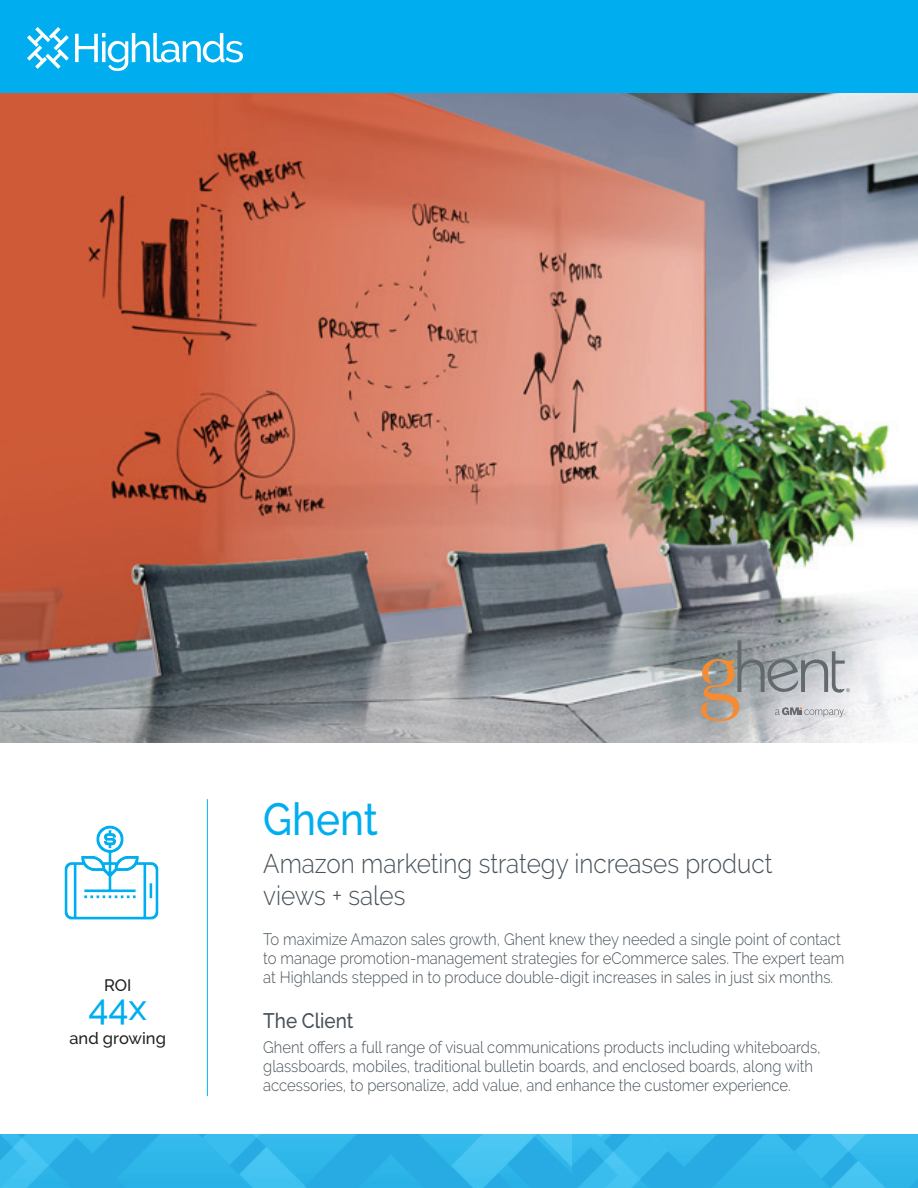
<style>
.page{position:relative;width:918px;height:1188px;background:#fff}
.page>*{position:absolute;margin:0;border:0;box-sizing:border-box;transform-origin:0 0}
.t1{font:500 45px "Raleway";color:#00aeef;scale:.9 1}
.t2{font:500 36px "Raleway";color:#00aeef}
.t3{font:300 27px/32.4px "Raleway";color:#475259;scale:.9 1}
.t4{font:500 21px "Raleway";color:#475259;scale:.9 1}
.t5{font:300 16.5px/19px "Raleway";color:#475259;scale:.9 1}
.t6{font:500 16.5px "Raleway";color:#231f20}
</style>
<div class="page">
<img style="left:571px;top:1134px;width:347px;height:54px">
<img style="left:0;top:1134px;width:571px;height:54px">
<img style="left:0;top:93px;width:918px;height:649px">
<div style="left:0;top:0;width:918px;height:93px;background:#00aeef"></div>
<svg style="left:75px;top:33px;width:168px;height:38px"></svg>
<svg style="left:27px;top:27px;width:42px;height:42px"></svg>
<hr style="left:207px;top:799px;width:1px;height:297px;background:#00aeef">
<img style="left:64px;top:825px;width:95px;height:95px">
<svg style="left:701px;top:640px;width:149px;height:81px"></svg>
<p class="t6" style="left:104px;top:976px;width:29px">ROI</p>
<h2 class="t2" style="left:88px;top:986px;width:60px">44x</h2>
<p class="t6" style="left:70px;top:1028px;width:98px">and growing</p>
<h1 class="t1" style="left:263px;top:793px;width:129px">Ghent</h1>
<h3 class="t3" style="left:263px;top:847px;width:567px">Amazon marketing strategy increases product views + sales</h3>
<p class="t5" style="left:263px;top:929px;width:647px">To maximize Amazon sales growth, Ghent knew they needed a single point of contact to manage promotion-management strategies for eCommerce sales. The expert team at Highlands stepped in to produce double-digit increases in sales in just six months.</p>
<p class="t4" style="left:263px;top:1008px;width:102px">The Client</p>
<p class="t5" style="left:263px;top:1038px;width:621px">Ghent offers a full range of visual communications products including whiteboards, glassboards, mobiles, traditional bulletin boards, and enclosed boards, along with accessories, to personalize, add value, and enhance the customer experience.</p>
</div>
